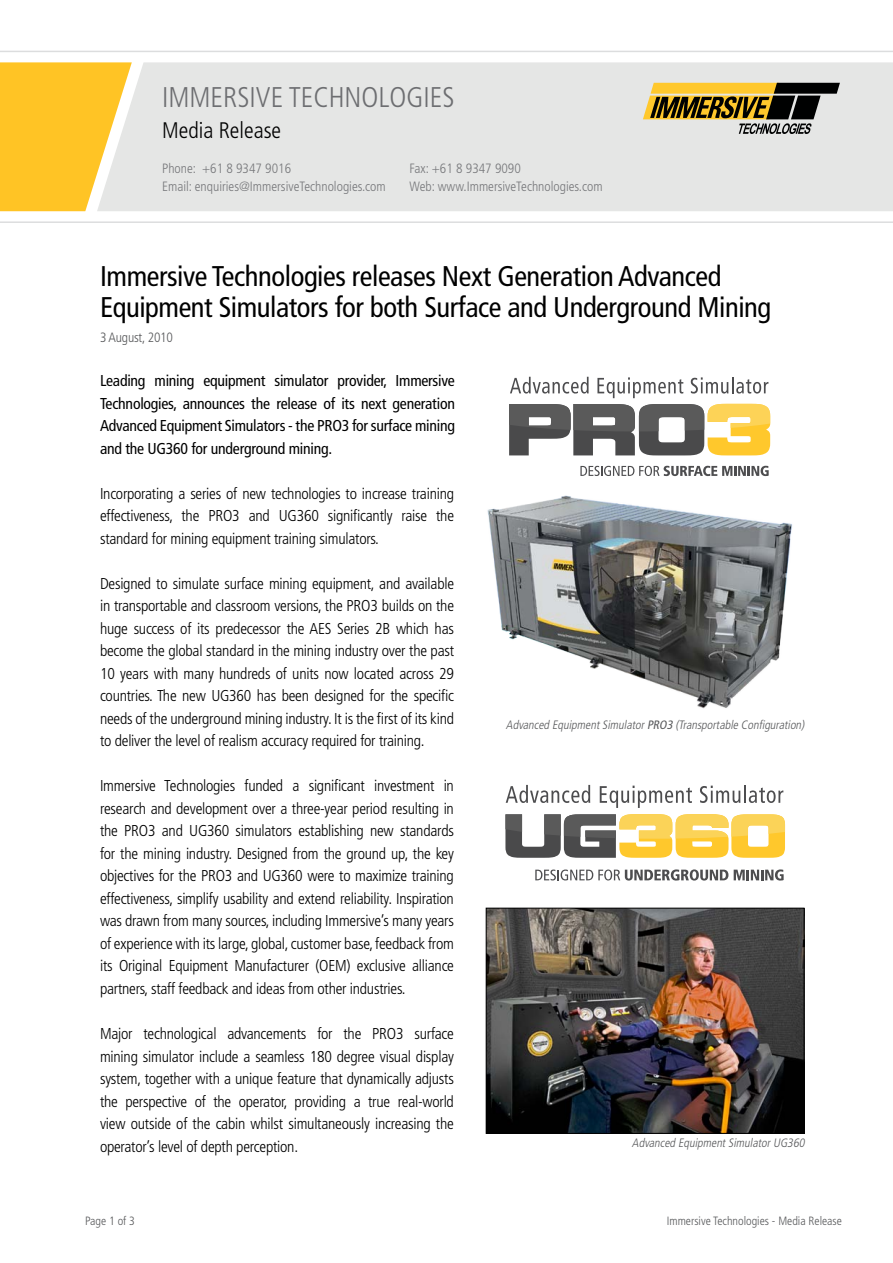
<style>
.page{position:relative;width:893px;height:1263px;background:#fff}
.page>*{position:absolute;margin:0;border:0;box-sizing:border-box;transform-origin:0 0}
.t1{font:condensed 28.5px/31.5px "Frutiger";letter-spacing:-.015em;color:#000}
.t2{font:300 condensed 28.5px "Frutiger";color:#6d6e71}
.t3{font:300 condensed 22.5px "Frutiger";color:#000}
.t4{font:300 condensed 15.75px/22.5px "Frutiger";letter-spacing:-.015em;color:#000;text-align:justify}
.t5{font:condensed 15.75px/22.5px "Frutiger";letter-spacing:-.015em;color:#000;text-align:justify}
.t6{font:300 condensed 13.5px "Frutiger";color:#77787b}
.t7{font:300 condensed 13.5px "Frutiger";letter-spacing:-.015em;color:#58595b}
.t8{font:italic 300 condensed 12.15px "Frutiger";color:#58595b}
.t9{font:300 condensed 12px "Frutiger";color:#58595b}
.s1{font-weight:400}
</style>
<div class="page">
<div style="left:0;top:62px;width:97px;height:149px;background:#ffc425"></div>
<div style="left:97px;top:62px;width:796px;height:149px;background:#e5e6e5"></div>
<hr style="left:0;top:51px;width:893px;height:1px;background:#dcddde">
<hr style="left:0;top:221px;width:893px;height:2px;background:#dcddde">
<svg style="left:643px;top:83px;width:197px;height:51px;background:#998b60"></svg>
<img style="left:487px;top:495px;width:305px;height:214px">
<img style="left:488px;top:910px;width:314px;height:222px">
<div style="left:486px;top:908px;width:318px;height:226px;border:1px solid #000"></div>
<svg style="left:580px;top:466px;width:189px;height:10px"></svg>
<svg style="left:510px;top:377px;width:79px;height:17px"></svg>
<svg style="left:597px;top:377px;width:86px;height:21px"></svg>
<svg style="left:691px;top:377px;width:77px;height:17px"></svg>
<svg style="left:509px;top:404px;width:261px;height:51px"></svg>
<svg style="left:535px;top:869px;width:193px;height:11px"></svg>
<svg style="left:734px;top:869px;width:50px;height:11px"></svg>
<svg style="left:506px;top:785px;width:84px;height:18px"></svg>
<svg style="left:600px;top:786px;width:92px;height:22px"></svg>
<svg style="left:700px;top:785px;width:83px;height:18px"></svg>
<svg style="left:505px;top:814px;width:280px;height:44px"></svg>
<h1 class="t2" style="left:162px;top:81px;width:294px">IMMERSIVE TECHNOLOGIES</h1>
<h2 class="t3" style="left:162px;top:118px;width:121px">Media Release</h2>
<p class="t6" style="left:162px;top:161px;width:131px">Phone: +61 8 9347 9016</p>
<p class="t6" style="left:410px;top:161px;width:113px">Fax: +61 8 9347 9090</p>
<p class="t6" style="left:162px;top:179px;width:225px">Email: enquiries@ImmersiveTechnologies.com</p>
<p class="t6" style="left:410px;top:179px;width:194px">Web: www.ImmersiveTechnologies.com</p>
<h1 class="t1" style="left:100px;top:261px;width:673px">Immersive Technologies releases Next Generation Advanced<br>Equipment Simulators for both Surface and Underground Mining</h1>
<p class="t7" style="left:100px;top:330px;width:75px">3 August, 2010</p>
<p class="t5" style="left:100px;top:370px;width:356px">Leading mining equipment simulator provider, Immersive Technologies, announces the release of its next generation Advanced Equipment Simulators - the PRO3 for surface mining and the UG360 for underground mining.</p>
<p class="t4" style="left:100px;top:482px;width:356px">Incorporating a series of new technologies to increase training effectiveness, the PRO3 and UG360 significantly raise the standard for mining equipment training simulators.</p>
<p class="t4" style="left:100px;top:572px;width:356px">Designed to simulate surface mining equipment, and available in transportable and classroom versions, the PRO3 builds on the huge success of its predecessor the AES Series 2B which has become the global standard in the mining industry over the past 10 years with many hundreds of units now located across 29 countries. The new UG360 has been designed for the specific needs of the underground mining industry. It is the first of its kind to deliver the level of realism accuracy required for training.</p>
<p class="t4" style="left:100px;top:775px;width:355px">Immersive Technologies funded a significant investment in research and development over a three-year period resulting in the PRO3 and UG360 simulators establishing new standards for the mining industry. Designed from the ground up, the key objectives for the PRO3 and UG360 were to maximize training effectiveness, simplify usability and extend reliability. Inspiration was drawn from many sources, including Immersive’s many years of experience with its large, global, customer base, feedback from its Original Equipment Manufacturer (OEM) exclusive alliance partners, staff feedback and ideas from other industries.</p>
<p class="t4" style="left:100px;top:1022px;width:355px">Major technological advancements for the PRO3 surface mining simulator include a seamless 180 degree visual display system, together with a unique feature that dynamically adjusts the perspective of the operator, providing a true real-world view outside of the cabin whilst simultaneously increasing the operator’s level of depth perception.</p>
<p class="t8" style="left:506px;top:717px;width:302px">Advanced EquipmentSimulator<span class="s1">PRO3</span> (Transportable Configuration)</p>
<p class="t8" style="left:632px;top:1136px;width:177px">Advanced EquipmentSimulatorUG360</p>
<p class="t9" style="left:85px;top:1214px;width:51px">Page 1 of 3</p>
<p class="t9" style="left:667px;top:1214px;width:177px">Immersive Technologies - Media Release</p>
</div>
